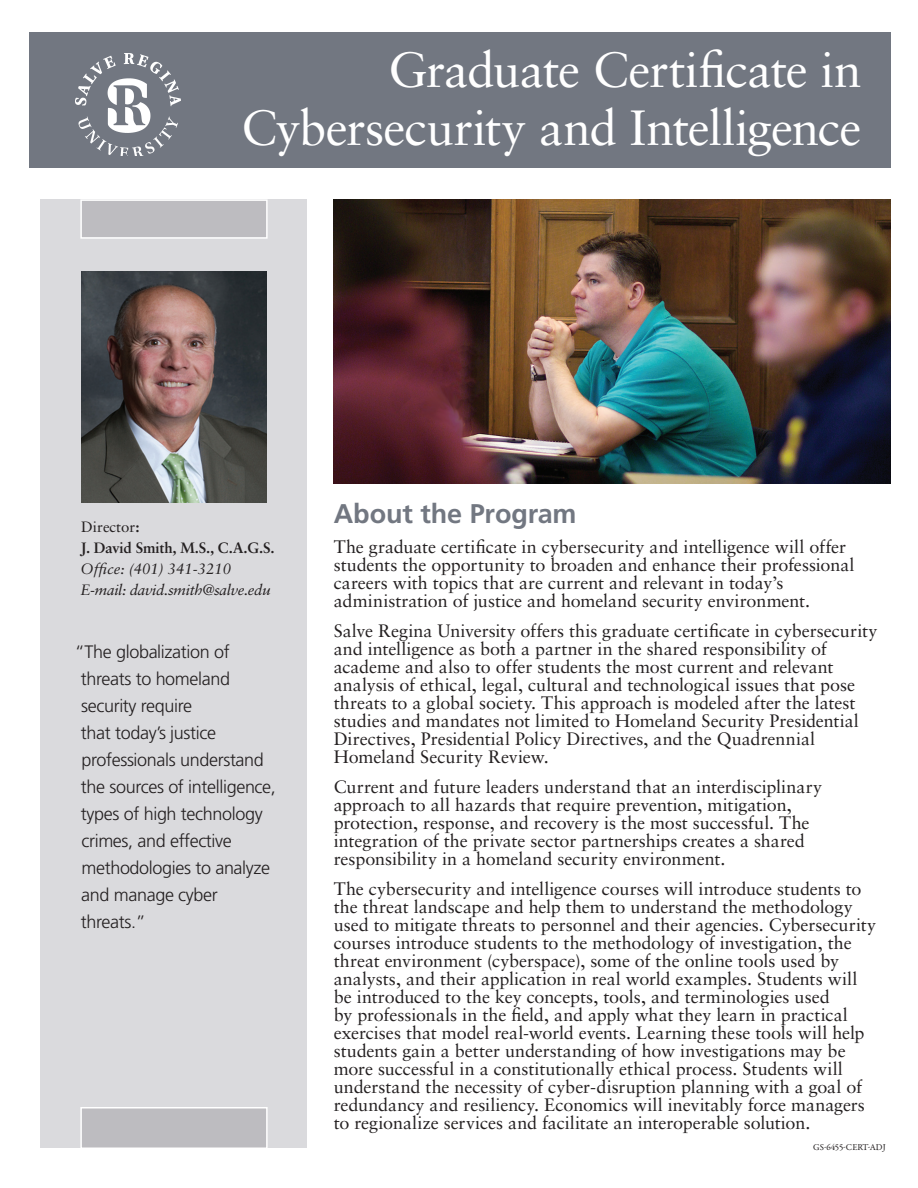
<style>
.page{position:relative;width:918px;height:1188px;background:#fff}
.page>*{position:absolute;margin:0;border:0;box-sizing:border-box;transform-origin:0 0}
.t1{font:49.5px/57.6px "Sabon LT Std";letter-spacing:-.015em;color:#fff;text-align:right}
.t2{font:700 27px "Frutiger LT Std";letter-spacing:-.005em;color:#727781}
.t3{font:18px/18px "Sabon LT Std";letter-spacing:-.005em;color:#231f20}
.t4{font:300 18px/27px "Frutiger LT Std";letter-spacing:-.02em;color:#231f20}
.t5{font:italic 15px "Sabon LT Std";letter-spacing:-.02em;color:#231f20}
.t6{font:700 15px "Sabon LT Std";letter-spacing:-.01em;color:#231f20}
.t7{font:italic 15px "Sabon LT Std";color:#231f20}
.t8{font:15px "Sabon LT Std";color:#231f20}
.t9{font:9px "Garamond Premr Pro";letter-spacing:-.005em;color:#231f20}
.s1{font-weight:700}
</style>
<div class="page">
<img style="left:334px;top:199px;width:557px;height:285px">
<div style="left:29px;top:32px;width:862px;height:136px;background:#727781"></div>
<img style="left:76px;top:53px;width:104px;height:103px">
<div style="left:40px;top:199px;width:268px;height:949px;background:#dadadd"></div>
<img style="left:81px;top:272px;width:186px;height:231px">
<div style="left:80px;top:1107px;width:188px;height:42px;background:#bdbcc0;border:2px solid #fff"></div>
<div style="left:80px;top:199px;width:188px;height:40px;background:#bdbcc0;border:2px solid #fff"></div>
<p class="t1" style="left:242px;top:40px;width:622px">Graduate Certificate in<br>Cybersecurity and Intelligence</p>
<p class="t8" style="left:81px;top:518px;width:60px">Director<span class="s1">:</span></p>
<p class="t6" style="left:81px;top:538px;width:195px">J. David Smith, M.S., C.A.G.S.</p>
<p class="t7" style="left:80px;top:560px;width:152px">Office: (401) 341-3210</p>
<p class="t5" style="left:81px;top:581px;width:192px">E-mail: david.smith@salve.edu</p>
<p class="t4" style="left:81px;top:639px;width:196px;text-indent:-6px">“The globalization of threats to homeland security require<br>that today’s justice professionals understand the sources of intelligence, types of high technology crimes, and effective methodologies to analyze and manage cyber threats.”</p>
<p class="t2" style="left:334px;top:498px;width:244px">About the Program</p>
<p class="t3" style="left:334px;top:538px;width:522px">The graduate certificate in cybersecurity and intelligence will offer students the opportunity to broaden and enhance their professional careers with topics that are current and relevant in today’s administration of justice and homeland security environment.</p>
<p class="t3" style="left:334px;top:622px;width:545px">Salve Regina University offers this graduate certificate in cybersecurity and intelligence as both a partner in the shared responsibility of academe and also to offer students the most current and relevant analysis of ethical, legal, cultural and technological issues that pose threats to a global society. This approach is modeled after the latest studies and mandates not limited to Homeland Security Presidential Directives, Presidential Policy Directives, and the Quadrennial Homeland Security Review.</p>
<p class="t3" style="left:334px;top:778px;width:490px">Current and future leaders understand that an interdisciplinary approach to all hazards that require prevention, mitigation, protection, response, and recovery is the most successful. The integration of the private sector partnerships creates a shared responsibility in a homeland security environment.</p>
<p class="t3" style="left:334px;top:880px;width:544px">The cybersecurity and intelligence courses will introduce students to the threat landscape and help them to understand the methodology used to mitigate threats to personnel and their agencies. Cybersecurity courses introduce students to the methodology of investigation, the threat environment (cyberspace), some of the online tools used by analysts, and their application in real world examples. Students will be introduced to the key concepts, tools, and terminologies used<br>by professionals in the field, and apply what they learn in practical exercises that model real-world events. Learning these tools will help students gain a better understanding of how investigations may be more successful in a constitutionally ethical process. Students will understand the necessity of cyber-disruption planning with a goal of redundancy and resiliency. Economics will inevitably force managers to regionalize services and facilitate an interoperable solution.</p>
<p class="t9" style="left:813px;top:1141px;width:74px">GS-6455-CERT-ADJ</p>
</div>
